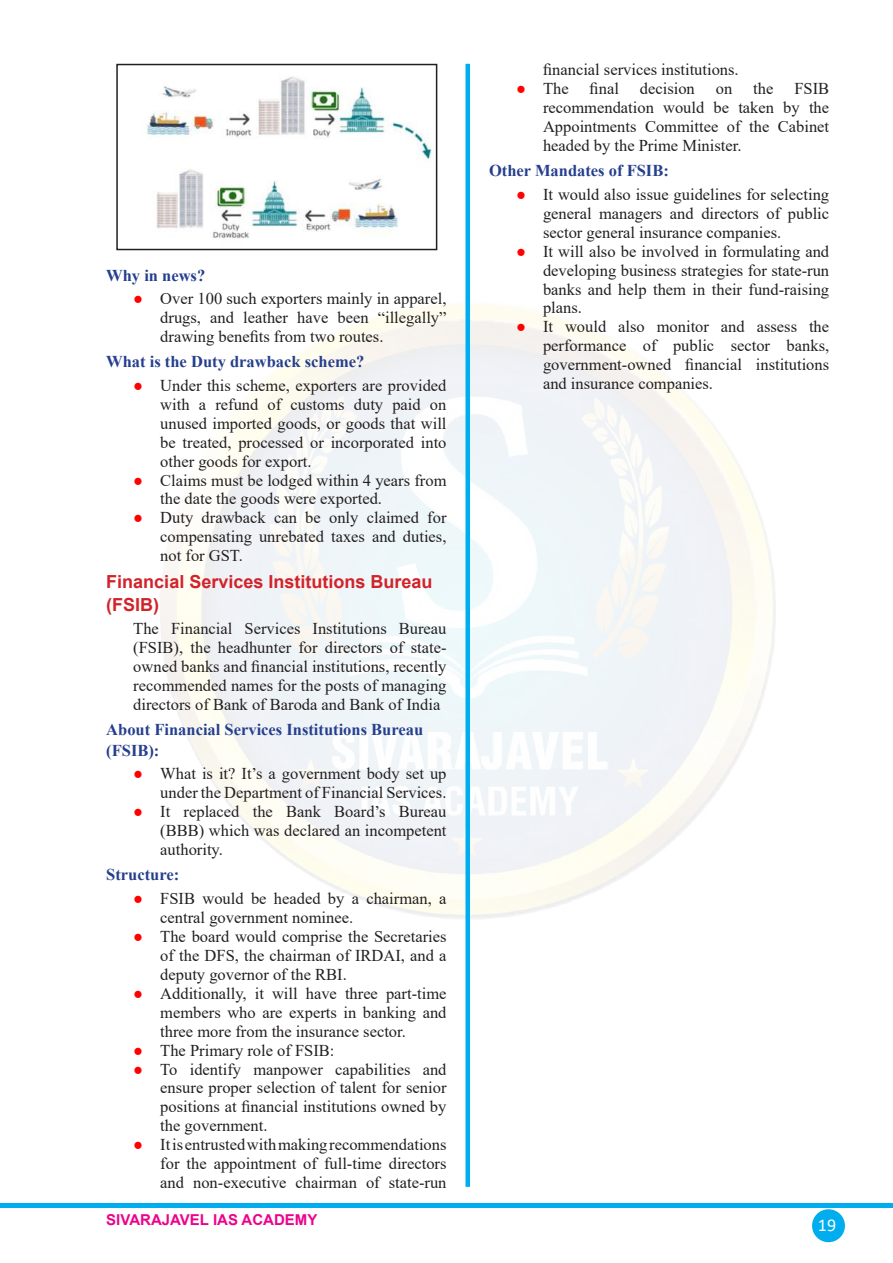
<style>
.page{position:relative;width:893px;height:1263px;background:#fff}
.page>*{position:absolute;margin:0;border:0;box-sizing:border-box;transform-origin:0 0}
.t1{font:700 18px/22.5px "Arial";color:#d1232a}
.t2{font:18px "Calibri";color:#fff}
.t3{font:16.5px/19px "Times New Roman";color:#231f20;text-align:justify}
.t4{font:700 16.5px/21px "Times New Roman";color:#253f8e}
.t5{font:700 15px "Arial";color:#ed028c}
.s1{color:#f00}
</style>
<div class="page">
<div style="left:812px;top:1209px;width:33px;height:33px;background:#00aeef;border-radius:50%"></div>
<hr style="left:0;top:1204px;width:893px;height:4px;background:#00aeef">
<div style="left:465px;top:64px;width:5px;height:1123px;background:#00aeef"></div>
<img style="left:146px;top:76px;width:287px;height:164px">
<div style="left:116px;top:64px;width:321px;height:186px;border:2px solid #231f20"></div>
<p class="t4" style="left:106px;top:264px;width:101px">Why in news?</p>
<p class="t3" style="left:160px;top:289px;width:288px;text-indent:-27px"><span class="s1">●</span> Over 100 such exporters mainly in apparel, drugs, and leather have been “illegally” drawing benefits from two routes.</p>
<p class="t4" style="left:106px;top:351px;width:260px">What is the Duty drawback scheme?</p>
<p class="t3" style="left:160px;top:375px;width:288px;text-indent:-27px"><span class="s1">●</span> Under this scheme, exporters are provided with a refund of customs duty paid on unused imported goods, or goods that will be treated, processed or incorporated into other goods for export.</p>
<p class="t3" style="left:160px;top:470px;width:288px;text-indent:-27px"><span class="s1">●</span> Claims must be lodged within 4 years from the date the goods were exported.</p>
<p class="t3" style="left:160px;top:508px;width:288px;text-indent:-27px"><span class="s1">●</span> Duty drawback can be only claimed for compensating unrebated taxes and duties, not for GST.</p>
<p class="t1" style="left:106px;top:571px;width:328px">Financial Services Institutions Bureau (FSIB)</p>
<p class="t3" style="left:133px;top:618px;width:315px">The Financial Services Institutions Bureau (FSIB), the headhunter for directors of state&shy;owned banks and financial institutions, recently recommended names for the posts of managing directors of Bank of Baroda and Bank of India</p>
<p class="t4" style="left:106px;top:718px;width:318px">About Financial Services Institutions Bureau (FSIB):</p>
<p class="t3" style="left:133px;top:764px;width:315px;text-align:right"><span class="s1">●</span> What is it? It’s a government body set up under the Department of Financial Services.</p>
<p class="t3" style="left:160px;top:802px;width:288px;text-indent:-27px"><span class="s1">●</span> It replaced the Bank Board’s Bureau (BBB) which was declared an incompetent authority.</p>
<p class="t4" style="left:106px;top:864px;width:75px">Structure:</p>
<p class="t3" style="left:160px;top:888px;width:288px;text-indent:-27px"><span class="s1">●</span> FSIB would be headed by a chairman, a central government nominee.</p>
<p class="t3" style="left:160px;top:926px;width:288px;text-indent:-27px"><span class="s1">●</span> The board would comprise the Secretaries of the DFS, the chairman of IRDAI, and a deputy governor of the RBI.</p>
<p class="t3" style="left:160px;top:983px;width:288px;text-indent:-27px"><span class="s1">●</span> Additionally, it will have three part-time members who are experts in banking and three more from the insurance sector.</p>
<p class="t3" style="left:133px;top:1040px;width:203px"><span class="s1">●</span> The Primary role of FSIB:</p>
<p class="t3" style="left:160px;top:1059px;width:288px;text-indent:-27px"><span class="s1">●</span> To identify manpower capabilities and ensure proper selection of talent for senior positions at financial institutions owned by the government.</p>
<p class="t3" style="left:160px;top:1135px;width:288px;text-indent:-27px"><span class="s1">●</span> It is entrusted with making recommendations for the appointment of full-time directors and non-executive chairman of state-run</p>
<p class="t5" style="left:106px;top:1209px;width:213px">SIVARAJAVEL IAS ACADEMY</p>
<p class="t3" style="left:543px;top:60px;width:197px">financial services institutions.</p>
<p class="t3" style="left:516px;top:79px;width:54px"><span class="s1">●</span> The</p>
<p class="t3" style="left:590px;top:79px;width:31px">final</p>
<p class="t3" style="left:640px;top:79px;width:56px">decision</p>
<p class="t3" style="left:716px;top:79px;width:18px">on</p>
<p class="t3" style="left:753px;top:79px;width:22px">the</p>
<p class="t3" style="left:543px;top:79px;width:288px;text-indent:251px">FSIB recommendation would be taken by the Appointments Committee of the Cabinet headed by the Prime Minister.</p>
<p class="t4" style="left:489px;top:160px;width:181px">Other Mandates of FSIB:</p>
<p class="t3" style="left:543px;top:184px;width:288px;text-indent:-27px"><span class="s1">●</span> It would also issue guidelines for selecting general managers and directors of public sector general insurance companies.</p>
<p class="t3" style="left:543px;top:241px;width:288px;text-indent:-27px"><span class="s1">●</span> It will also be involved in formulating and developing business strategies for state-run banks and help them in their fund-raising plans.</p>
<p class="t3" style="left:543px;top:317px;width:288px;text-indent:-27px"><span class="s1">●</span> It would also monitor and assess the performance of public sector banks, government-owned financial institutions and insurance companies.</p>
<p class="t2" style="left:818px;top:1212px;width:20px">19</p>
</div>
